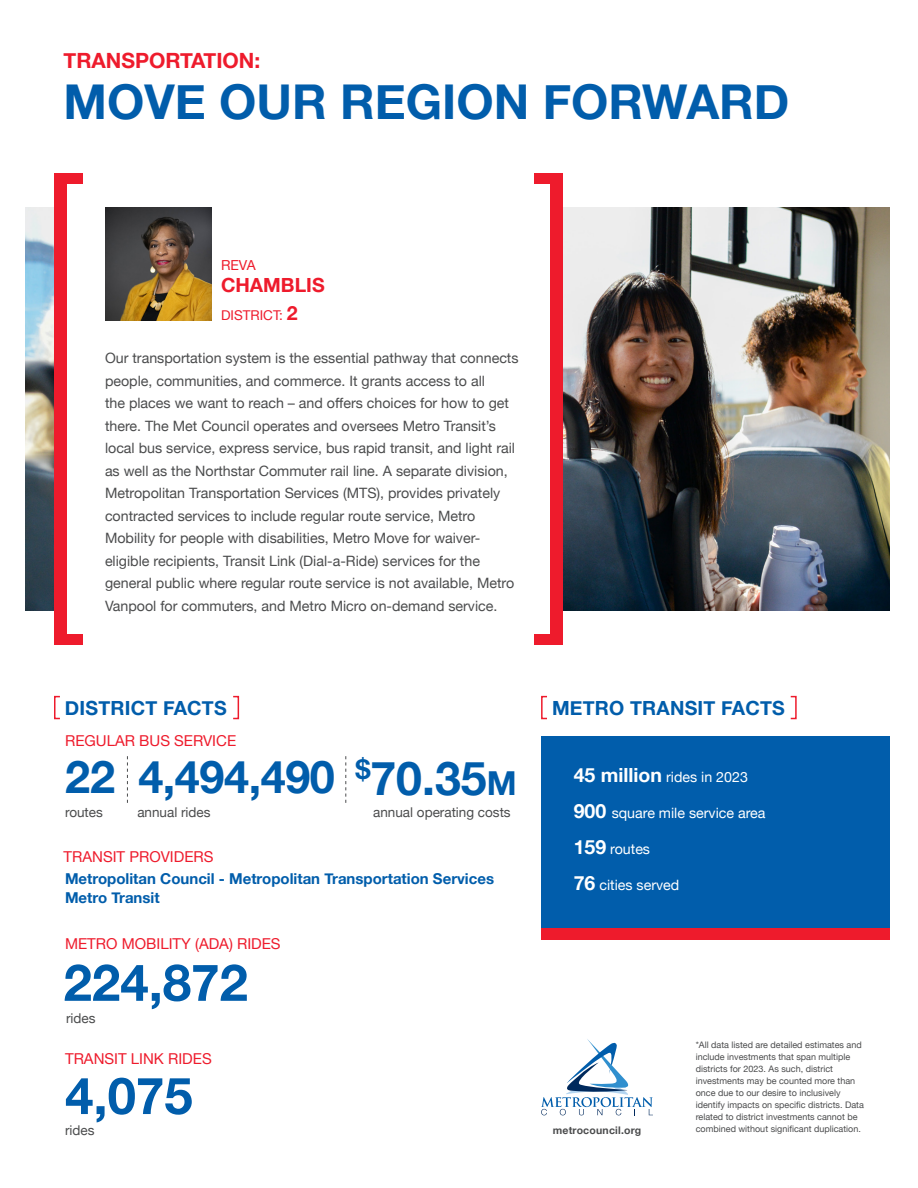
<style>
.page{position:relative;width:918px;height:1188px;background:#fff}
.page>*{position:absolute;margin:0;border:0;box-sizing:border-box;transform-origin:0 0}
.Stat_small{font:700 51px "Helvetica Neue";color:#015dab}
.t1{font:700 48px "Helvetica Neue";color:#015dab}
.Stat_small-2{font:700 45px "Helvetica Neue";letter-spacing:-.01em;color:#015dab}
.Category{font:700 21px "Helvetica Neue";color:#ee1b2c}
.DISTRICT_FACTS{font:700 19.5px "Helvetica Neue";letter-spacing:.01em;color:#015dab}
.Surname{font:700 19.5px "Helvetica Neue";color:#ee1b2c}
.t2{font:15px "Helvetica Neue";color:#ee1b2c}
.t3{font:700 15px "Helvetica Neue";color:#015dab}
.Body_copy{font:14.25px/22.5px "Helvetica Neue";color:#4b4c4d}
.Stat_common_WHITE{font:14.25px "Helvetica Neue";color:#fff}
.First_name{font:13.8px "Helvetica Neue";color:#ee1b2c}
.Stat_copy{font:13.5px "Helvetica Neue";color:#4b4c4d}
.First_name-2{font:13.5px "Helvetica Neue";color:#ee1b2c}
.t4{font:700 10.5px "Helvetica Neue";letter-spacing:.02em;color:#4b4c4d}
.t5{font:9px/12px "Helvetica Neue";color:#4b4c4d}
.s1{font-weight:700;font-size:19.5px}
.s2{font-size:46.5px}
.s3{font-size:33px}
</style>
<div class="page">
<img style="left:26px;top:207px;width:864px;height:403px">
<div style="left:60px;top:191px;width:496px;height:435px;background:#fff"></div>
<img style="left:105px;top:207px;width:106px;height:113px">
<div style="left:54px;top:173px;width:12px;height:472px;background:#ee1b2c"></div>
<div style="left:54px;top:173px;width:29px;height:10px;background:#ee1b2c"></div>
<div style="left:54px;top:634px;width:29px;height:11px;background:#ee1b2c"></div>
<div style="left:551px;top:173px;width:12px;height:472px;background:#ee1b2c"></div>
<div style="left:534px;top:173px;width:29px;height:10px;background:#ee1b2c"></div>
<div style="left:534px;top:634px;width:29px;height:11px;background:#ee1b2c"></div>
<div style="left:541px;top:737px;width:349px;height:197px;background:#015dab"></div>
<div style="left:541px;top:928px;width:349px;height:12px;background:#ee1b2c"></div>
<div style="left:54px;top:696px;width:7px;height:23px;border:2px solid #ee1b2c"></div>
<div style="left:232px;top:696px;width:7px;height:23px;border:2px solid #ee1b2c"></div>
<svg style="left:127px;top:756px;width:1px;height:47px"></svg>
<svg style="left:345px;top:756px;width:1px;height:47px"></svg>
<div style="left:541px;top:696px;width:7px;height:23px;border:2px solid #ee1b2c"></div>
<div style="left:790px;top:696px;width:7px;height:23px;border:2px solid #ee1b2c"></div>
<svg style="left:541px;top:1039px;width:112px;height:76px"></svg>
<p class="Category" style="left:64px;top:45px;width:198px">TRANSPORTATION:</p>
<p class="t1" style="left:64px;top:65px;width:727px">MOVE OUR REGION FORWARD</p>
<p class="First_name" style="left:221px;top:255px;width:36px">REVA</p>
<p class="Surname" style="left:221px;top:270px;width:105px">CHAMBLIS</p>
<p class="First_name-2" style="left:221px;top:306px;width:78px">DISTRICT: <span class="s1">2</span></p>
<p class="Body_copy" style="left:105px;top:348px;width:415px">Our transportation system is the essential pathway that connects people, communities, and commerce. It grants access to all<br>the places we want to reach – and offers choices for how to get there. The Met Council operates and oversees Metro Transit’s local bus service, express service, bus rapid transit, and light rail as well as the Northstar Commuter rail line. A separate division, Metropolitan Transportation Services (MTS), provides privately contracted services to include regular route service, Metro Mobility for people with disabilities, Metro Move for waiver&shy;eligible recipients, Transit Link (Dial-a-Ride) services for the general public where regular route service is not available, Metro Vanpool for commuters, and Metro Micro on-demand service.</p>
<p class="DISTRICT_FACTS" style="left:65px;top:693px;width:163px">DISTRICT FACTS</p>
<p class="t2" style="left:65px;top:730px;width:173px">REGULAR BUS SERVICE</p>
<p class="Stat_small-2" style="left:65px;top:742px;width:52px">22</p>
<p class="Stat_copy" style="left:65px;top:803px;width:39px">routes</p>
<p class="Stat_copy" style="left:137px;top:803px;width:75px">annual rides</p>
<p class="Stat_small-2" style="left:138px;top:742px;width:380px">4,494,490 <sup>$</sup><span class="s2">70.35</span><span class="s3">M</span></p>
<p class="Stat_copy" style="left:373px;top:803px;width:139px">annual operating costs</p>
<p class="t2" style="left:64px;top:845px;width:151px">TRANSIT PROVIDERS</p>
<p class="t3" style="left:65px;top:866px;width:431px">Metropolitan Council - Metropolitan Transportation Services</p>
<p class="t3" style="left:65px;top:886px;width:96px">Metro Transit</p>
<p class="t2" style="left:65px;top:933px;width:217px">METRO MOBILITY (ADA) RIDES</p>
<p class="Stat_small" style="left:64px;top:943px;width:186px">224,872</p>
<p class="Stat_copy" style="left:66px;top:1009px;width:31px">rides</p>
<p class="t2" style="left:65px;top:1048px;width:148px">TRANSIT LINK RIDES</p>
<p class="Stat_small" style="left:65px;top:1056px;width:129px">4,075</p>
<p class="Stat_copy" style="left:65px;top:1121px;width:31px">rides</p>
<p class="DISTRICT_FACTS" style="left:552px;top:693px;width:234px">METRO TRANSIT FACTS</p>
<p class="Stat_common_WHITE" style="left:574px;top:766px;width:176px"><span class="s1">45 million</span> rides in 2023</p>
<p class="Stat_common_WHITE" style="left:574px;top:802px;width:193px"><span class="s1">900</span> square mile service area</p>
<p class="Stat_common_WHITE" style="left:574px;top:838px;width:78px"><span class="s1">159</span> routes</p>
<p class="Stat_common_WHITE" style="left:574px;top:874px;width:107px"><span class="s1">76</span> cities served</p>
<p class="t4" style="left:553px;top:1122px;width:90px">metrocouncil.org</p>
<p class="t5" style="left:696px;top:1039px;width:170px">*All data listed are detailed estimates and include investments that span multiple districts for 2023. As such, district investments may be counted more than once due to our desire to inclusively identify impacts on specific districts. Data related to district investments cannot be combined without significant duplication.</p>
</div>
